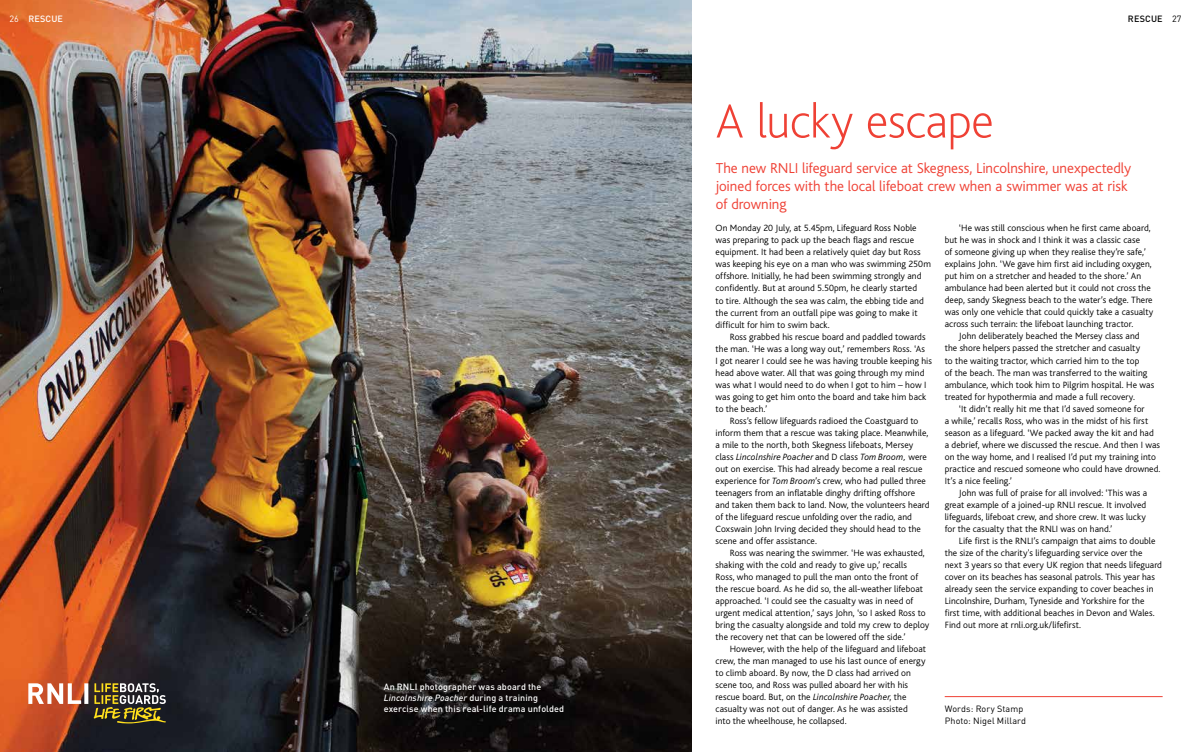
<style>
.page{position:relative;width:1191px;height:752px;background:#fff}
.page>*{position:absolute;margin:0;border:0;box-sizing:border-box;transform-origin:0 0}
.t1{font:200 50px "Bliss";letter-spacing:-.015em;color:#ef4135}
.t2{font:300 15px/18px "Bliss";letter-spacing:-.005em;color:#ef4135}
.t3{font:300 9.5px/12px "Bliss";letter-spacing:.005em;color:#000}
.t4{font:500 9px/11px "DIN";letter-spacing:.01em;color:#fff}
.t5{font:9px/12px "DIN";letter-spacing:.01em;color:#000}
.t6{font:500 9px "DIN";letter-spacing:.015em;color:#000}
.s1{font-weight:400}
.s2{font-style:italic}
</style>
<div class="page">
<img style="left:0;top:0;width:692px;height:751px">
<hr style="left:944px;top:696px;width:218px;height:1px;background:#ef4135">
<svg style="left:28px;top:683px;width:138px;height:40px;background:#8d674a"></svg>
<p class="t4" style="left:9px;top:13px;width:55px"><span class="s1">26</span> RESCUE</p>
<p class="t6" style="left:1128px;top:13px;width:55px">RESCUE <span class="s1">27</span></p>
<p class="t4" style="left:384px;top:680px;width:182px">An RNLI photographer was aboard the<br><span class="s2">Lincolnshire Poacher</span> during a training exercise when this real-life drama unfolded</p>
<h1 class="t1" style="left:715px;top:95px;width:280px">A lucky escape</h1>
<h2 class="t2" style="left:715px;top:159px;width:417px">The new RNLI lifeguard service at Skegness, Lincolnshire, unexpectedly joined forces with the local lifeboat crew when a swimmer was at risk of drowning</h2>
<p class="t3" style="left:715px;top:222px;width:217px">On Monday 20 July, at 5.45pm, Lifeguard Ross Noble was preparing to pack up the beach flags and rescue equipment. It had been a relatively quiet day but Ross was keeping his eye on a man who was swimming 250m offshore. Initially, he had been swimming strongly and confidently. But at around 5.50pm, he clearly started<br>to tire. Although the sea was calm, the ebbing tide and the current from an outfall pipe was going to make it difficult for him to swim back.</p>
<p class="t3" style="left:715px;top:330px;width:218px;text-indent:14px">Ross grabbed his rescue board and paddled towards the man. ‘He was a long way out,’ remembers Ross. ‘As<br>I got nearer I could see he was having trouble keeping his head above water. All that was going through my mind was what I would need to do when I got to him – how I was going to get him onto the board and take him back to the beach.’</p>
<p class="t3" style="left:715px;top:414px;width:215px;text-indent:14px">Ross’s fellow lifeguards radioed the Coastguard to inform them that a rescue was taking place. Meanwhile, a mile to the north, both Skegness lifeboats, Mersey class <span class="s2">Lincolnshire Poacher</span> and D class <span class="s2">Tom Broom,</span> were out on exercise. This had already become a real rescue experience for <span class="s2">Tom Broom</span>’s crew, who had pulled three teenagers from an inflatable dinghy drifting offshore and taken them back to land. Now, the volunteers heard of the lifeguard rescue unfolding over the radio, and Coxswain John Irving decided they should head to the scene and offer assistance.</p>
<p class="t3" style="left:715px;top:546px;width:215px;text-indent:14px">Ross was nearing the swimmer. ‘He was exhausted, shaking with the cold and ready to give up,’ recalls<br>Ross, who managed to pull the man onto the front of the rescue board. As he did so, the all-weather lifeboat approached. ‘I could see the casualty was in need of urgent medical attention,’ says John, ‘so I asked Ross to bring the casualty alongside and told my crew to deploy the recovery net that can be lowered off the side.’</p>
<p class="t3" style="left:715px;top:642px;width:212px;text-indent:14px">However, with the help of the lifeguard and lifeboat crew, the man managed to use his last ounce of energy to climb aboard. By now, the D class had arrived on scene too, and Ross was pulled aboard her with his rescue board. But, on the <span class="s2">Lincolnshire Poacher</span>, the casualty was not out of danger. As he was assisted<br>into the wheelhouse, he collapsed.</p>
<p class="t3" style="left:944px;top:222px;width:210px;text-indent:14px">‘He was still conscious when he first came aboard, but he was in shock and I think it was a classic case<br>of someone giving up when they realise they’re safe,’ explains John. ‘We gave him first aid including oxygen, put him on a stretcher and headed to the shore.’ An ambulance had been alerted but it could not cross the deep, sandy Skegness beach to the water’s edge. There was only one vehicle that could quickly take a casualty across such terrain: the lifeboat launching tractor.</p>
<p class="t3" style="left:944px;top:330px;width:211px;text-indent:14px">John deliberately beached the Mersey class and the shore helpers passed the stretcher and casualty<br>to the waiting tractor, which carried him to the top<br>of the beach. The man was transferred to the waiting ambulance, which took him to Pilgrim hospital. He was treated for hypothermia and made a full recovery.</p>
<p class="t3" style="left:944px;top:402px;width:217px;text-indent:14px">‘It didn’t really hit me that I’d saved someone for<br>a while,’ recalls Ross, who was in the midst of his first season as a lifeguard. ‘We packed away the kit and had a debrief, where we discussed the rescue. And then I was on the way home, and I realised I’d put my training into practice and rescued someone who could have drowned.<br>It’s a nice feeling.’</p>
<p class="t3" style="left:944px;top:486px;width:204px;text-align:justify;text-indent:14px">John was full of praise for all involved: ‘This was a great example of a joined-up RNLI rescue. It involved lifeguards, lifeboat crew, and shore crew. It was lucky for the casualty that the RNLI was on hand.’</p>
<p class="t3" style="left:944px;top:534px;width:219px;text-indent:14px">Life first is the RNLI’s campaign that aims to double the size of the charity's lifeguarding service over the next 3 years so that every UK region that needs lifeguard cover on its beaches has seasonal patrols. This year has already seen the service expanding to cover beaches in Lincolnshire, Durham, Tyneside and Yorkshire for the<br>first time, with additional beaches in Devon and Wales.<br>Find out more at rnli.org.uk/lifefirst.</p>
<p class="t5" style="left:944px;top:701px;width:83px">Words: Rory Stamp<br>Photo: Nigel Millard</p>
</div>
